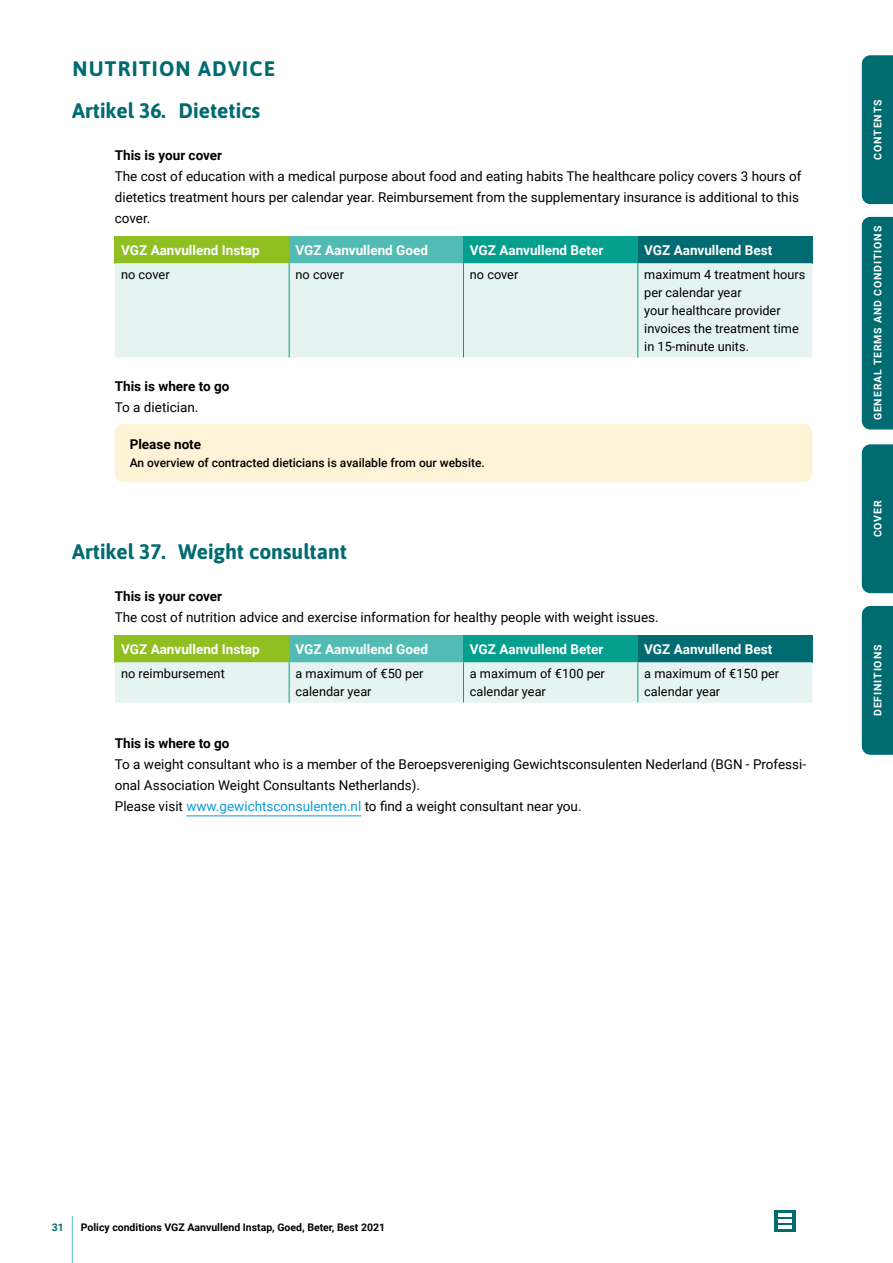
<style>
.page{position:relative;width:893px;height:1263px;background:#fff}
.page>*{position:absolute;margin:0;border:0;box-sizing:border-box;transform-origin:0 0}
.t1{font:700 21px/42px "Asap";color:#006b70}
.t2{font:13.5px/21px "Roboto";color:#000}
.t3{font:700 13.5px "Roboto";color:#fff}
.t4{font:700 13.5px "Roboto";color:#000}
.t5{font:12.75px/18px "Roboto";color:#000}
.t6{font:500 12px "Roboto";color:#000}
.t7{font:700 10.5px "Roboto";color:#000}
.t8{font:700 10.5px "Roboto";letter-spacing:.085em;color:#fff}
.t9{font:700 10.5px "Roboto";color:#006b70}
.s1{color:#0f9cd8}
</style>
<div class="page">
<hr style="left:72px;top:1216px;width:1px;height:47px;background:#52bbb3">
<svg style="left:774px;top:1210px;width:21px;height:22px"></svg>
<svg style="left:778px;top:1214px;width:13px;height:14px"></svg>
<hr style="left:186px;top:816px;width:175px;height:1px;background:#0f9cd8">
<div style="left:115px;top:236px;width:174px;height:27px;background:#90bf21"></div>
<div style="left:289px;top:236px;width:174px;height:27px;background:#52bbb3"></div>
<div style="left:463px;top:236px;width:175px;height:27px;background:#059f8e"></div>
<div style="left:638px;top:236px;width:174px;height:27px;background:#006b70"></div>
<div style="left:115px;top:263px;width:697px;height:94px;background:#e5f3f1"></div>
<hr style="left:463px;top:263px;width:1px;height:94px;background:#059f8e">
<hr style="left:289px;top:263px;width:1px;height:94px;background:#059f8e">
<hr style="left:637px;top:263px;width:1px;height:94px;background:#059f8e">
<div style="left:115px;top:635px;width:174px;height:27px;background:#90bf21"></div>
<div style="left:289px;top:635px;width:174px;height:27px;background:#52bbb3"></div>
<div style="left:463px;top:635px;width:175px;height:27px;background:#059f8e"></div>
<div style="left:638px;top:635px;width:174px;height:27px;background:#006b70"></div>
<div style="left:115px;top:662px;width:697px;height:40px;background:#e5f3f1"></div>
<hr style="left:463px;top:662px;width:1px;height:40px;background:#059f8e">
<hr style="left:289px;top:662px;width:1px;height:40px;background:#059f8e">
<hr style="left:637px;top:662px;width:1px;height:40px;background:#059f8e">
<div style="left:115px;top:424px;width:697px;height:58px;background:#fff3d7;border-radius:9px"></div>
<div style="left:862px;top:606px;width:31px;height:149px;background:#006b70"></div>
<div style="left:862px;top:217px;width:31px;height:212px;background:#006b70"></div>
<div style="left:862px;top:444px;width:31px;height:149px;background:#006b70"></div>
<div style="left:862px;top:55px;width:31px;height:149px;background:#006b70"></div>
<h1 class="t1" style="left:72px;top:47px;width:204px">NUTRITION ADVICE<br>Artikel 36. Dietetics</h1>
<p class="t4" style="left:115px;top:146px;width:109px">This is your cover</p>
<p class="t2" style="left:115px;top:165px;width:688px">The cost of education with a medical purpose about food and eating habits The healthcare policy covers 3 hours of dietetics treatment hours per calendar year. Reimbursement from the supplementary insurance is additional to this cover.</p>
<p class="t3" style="left:121px;top:240px;width:140px">VGZ Aanvullend Instap</p>
<p class="t3" style="left:296px;top:240px;width:134px">VGZ Aanvullend Goed</p>
<p class="t3" style="left:470px;top:240px;width:135px">VGZ Aanvullend Beter</p>
<p class="t3" style="left:644px;top:240px;width:130px">VGZ Aanvullend Best</p>
<p class="t5" style="left:121px;top:265px;width:50px">no cover</p>
<p class="t5" style="left:296px;top:265px;width:50px">no cover</p>
<p class="t5" style="left:470px;top:265px;width:50px">no cover</p>
<p class="t5" style="left:644px;top:265px;width:163px">maximum 4 treatment hours per calendar year<br>your healthcare provider invoices the treatment time in 15-minute units.</p>
<p class="t4" style="left:115px;top:377px;width:116px">This is where to go</p>
<p class="t2" style="left:115px;top:396px;width:85px">To a dietician.</p>
<p class="t4" style="left:130px;top:434px;width:73px">Please note</p>
<p class="t6" style="left:130px;top:454px;width:357px">An overview of contracted dieticians is available from our website.</p>
<h1 class="t1" style="left:72px;top:530px;width:276px">Artikel 37. Weight consultant</h1>
<p class="t4" style="left:115px;top:587px;width:109px">This is your cover</p>
<p class="t2" style="left:115px;top:606px;width:545px">The cost of nutrition advice and exercise information for healthy people with weight issues.</p>
<p class="t3" style="left:121px;top:639px;width:140px">VGZ Aanvullend Instap</p>
<p class="t3" style="left:296px;top:639px;width:134px">VGZ Aanvullend Goed</p>
<p class="t3" style="left:470px;top:639px;width:135px">VGZ Aanvullend Beter</p>
<p class="t3" style="left:644px;top:639px;width:130px">VGZ Aanvullend Best</p>
<p class="t5" style="left:121px;top:664px;width:105px">no reimbursement</p>
<p class="t5" style="left:296px;top:664px;width:129px">a maximum of €50 per calendar year</p>
<p class="t5" style="left:470px;top:664px;width:137px">a maximum of €100 per calendar year</p>
<p class="t5" style="left:644px;top:664px;width:137px">a maximum of €150 per calendar year</p>
<p class="t4" style="left:115px;top:734px;width:116px">This is where to go</p>
<p class="t2" style="left:115px;top:753px;width:693px">To a weight consultant who is a member of the Beroepsvereniging Gewichtsconsulenten Nederland (BGN - Professi&shy;onal Association Weight Consultants Netherlands).<br>Please visit <span class="s1">www.gewichtsconsulenten.nl</span> to find a weight consultant near you.</p>
<p class="t8" style="left:870px;top:160px;width:62px;rotate:-90deg">CONTENTS</p>
<p class="t8" style="left:870px;top:420px;width:196px;rotate:-90deg">GENERAL TERMS AND CONDITIONS</p>
<p class="t8" style="left:870px;top:537px;width:39px;rotate:-90deg">COVER</p>
<p class="t8" style="left:870px;top:716px;width:73px;rotate:-90deg">DEFINITIONS</p>
<p class="t9" style="left:52px;top:1220px;width:14px">31</p>
<p class="t7" style="left:81px;top:1220px;width:306px">Policy conditions VGZ Aanvullend Instap, Goed, Beter, Best 2021</p>
</div>
